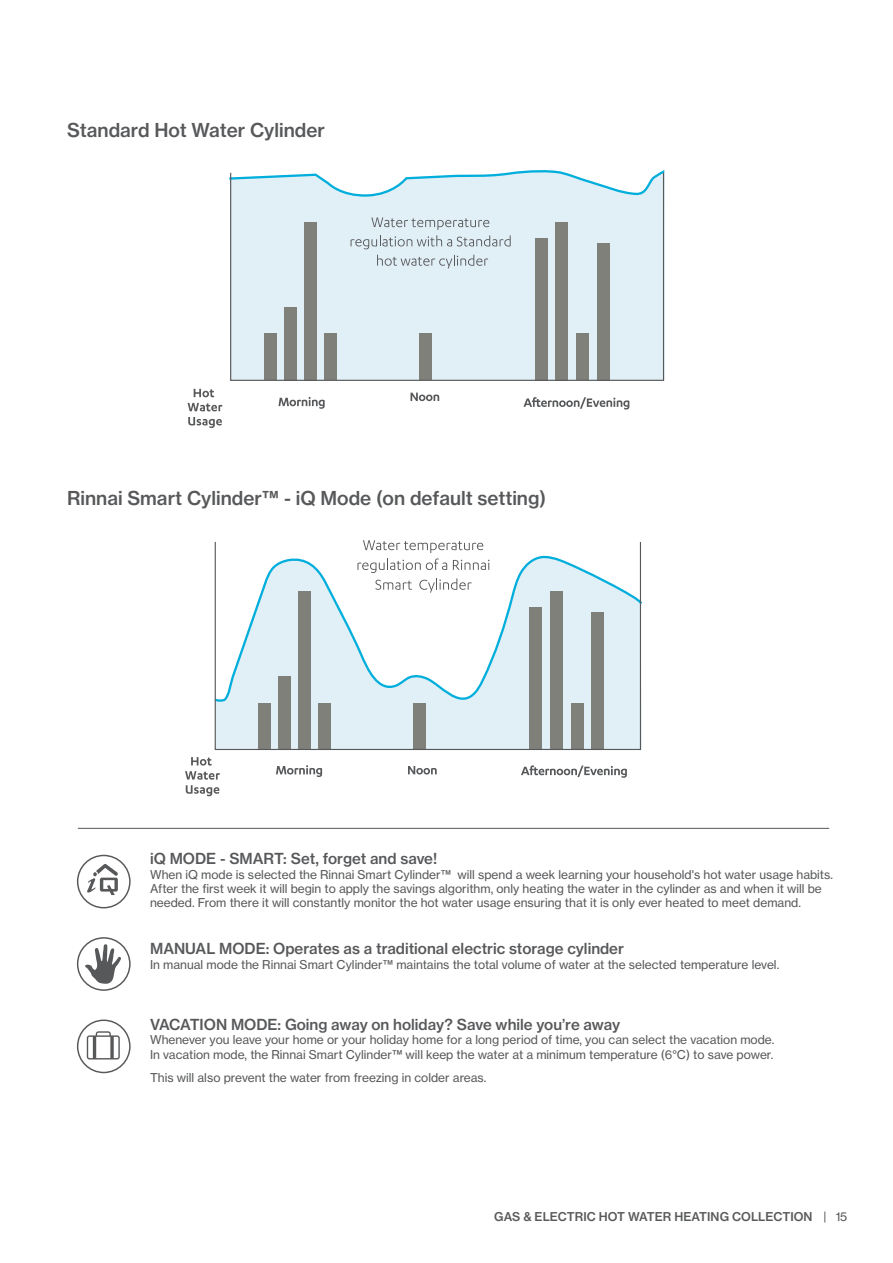
<style>
.page{position:relative;width:893px;height:1263px;background:#fff}
.page>*{position:absolute;margin:0;border:0;box-sizing:border-box;transform-origin:0 0}
.t1{font:18.9px "N Haas Grotesk TX Pro 65 Md";color:#57585a}
.t2{font:15px "N Haas Grotesk TX Pro 65 Md";color:#57585a}
.t3{font:12px/14.4px "N Haas Grotesk TX Pro 55 Rg";color:#57585a}
.t4{font:12px "N Haas Grotesk TX Pro 65 Md";letter-spacing:.005em;color:#57585a}
.s1{font-family:"N Haas Grotesk TX Pro 55 Rg"}
</style>
<div class="page">
<div style="left:217px;top:707px;width:425px;height:42px;background:#e1eff7"></div>
<div style="left:529px;top:607px;width:12px;height:142px;background:#80807b"></div>
<div style="left:550px;top:591px;width:12px;height:158px;background:#80807b"></div>
<div style="left:571px;top:703px;width:12px;height:46px;background:#80807b"></div>
<div style="left:413px;top:703px;width:12px;height:46px;background:#80807b"></div>
<div style="left:318px;top:703px;width:13px;height:46px;background:#80807b"></div>
<div style="left:259px;top:703px;width:12px;height:46px;background:#80807b"></div>
<div style="left:279px;top:676px;width:12px;height:73px;background:#80807b"></div>
<div style="left:592px;top:612px;width:12px;height:137px;background:#80807b"></div>
<div style="left:298px;top:591px;width:13px;height:158px;background:#80807b"></div>
<svg style="left:214px;top:554px;width:429px;height:153px"></svg>
<svg style="left:357px;top:540px;width:132px;height:53px"></svg>
<div style="left:215px;top:541px;width:426px;height:209px;border:1px solid #57585a"></div>
<div style="left:232px;top:199px;width:433px;height:181px;background:#e1eff7"></div>
<svg style="left:410px;top:393px;width:29px;height:8px"></svg>
<svg style="left:194px;top:389px;width:20px;height:8px"></svg>
<svg style="left:188px;top:403px;width:34px;height:8px"></svg>
<svg style="left:188px;top:417px;width:34px;height:11px"></svg>
<svg style="left:278px;top:397px;width:47px;height:12px"></svg>
<svg style="left:523px;top:397px;width:106px;height:12px"></svg>
<svg style="left:191px;top:757px;width:21px;height:8px"></svg>
<svg style="left:185px;top:771px;width:35px;height:25px"></svg>
<svg style="left:276px;top:765px;width:46px;height:12px"></svg>
<svg style="left:408px;top:766px;width:29px;height:8px"></svg>
<svg style="left:521px;top:765px;width:106px;height:13px"></svg>
<svg style="left:229px;top:170px;width:436px;height:29px"></svg>
<svg style="left:351px;top:217px;width:160px;height:32px;background:#cfdbe3"></svg>
<svg style="left:377px;top:255px;width:111px;height:13px"></svg>
<div style="left:535px;top:238px;width:12px;height:142px;background:#80807b"></div>
<div style="left:556px;top:222px;width:12px;height:158px;background:#80807b"></div>
<div style="left:577px;top:333px;width:12px;height:47px;background:#80807b"></div>
<div style="left:419px;top:333px;width:12px;height:47px;background:#80807b"></div>
<div style="left:324px;top:333px;width:12px;height:47px;background:#80807b"></div>
<div style="left:264px;top:333px;width:13px;height:47px;background:#80807b"></div>
<div style="left:284px;top:307px;width:12px;height:73px;background:#80807b"></div>
<div style="left:598px;top:243px;width:12px;height:137px;background:#80807b"></div>
<div style="left:304px;top:222px;width:12px;height:158px;background:#80807b"></div>
<div style="left:230px;top:172px;width:434px;height:209px;border:1px solid #57585a"></div>
<hr style="left:78px;top:828px;width:751px;height:1px;background:#57585a">
<svg style="left:87px;top:864px;width:31px;height:31px"></svg>
<div style="left:77px;top:855px;width:54px;height:53px;border:1px solid #57585a;border-radius:50%"></div>
<svg style="left:87px;top:1031px;width:33px;height:28px"></svg>
<div style="left:77px;top:1019px;width:54px;height:54px;border:1px solid #57585a;border-radius:50%"></div>
<svg style="left:85px;top:944px;width:36px;height:40px"></svg>
<div style="left:77px;top:937px;width:54px;height:54px;border:1px solid #57585a;border-radius:50%"></div>
<h1 class="t1" style="left:67px;top:118px;width:259px">Standard Hot Water Cylinder</h1>
<h1 class="t1" style="left:67px;top:486px;width:481px">Rinnai Smart Cylinder™ - iQ Mode (on default setting)</h1>
<p class="t2" style="left:150px;top:849px;width:289px">iQ MODE - SMART: Set, forget and save!</p>
<p class="t3" style="left:150px;top:867px;width:684px">When iQ mode is selected the Rinnai Smart Cylinder™ will spend a week learning your household's hot water usage habits.<br>After the first week it will begin to apply the savings algorithm, only heating the water in the cylinder as and when it will be needed. From there it will constantly monitor the hot water usage ensuring that it is only ever heated to meet demand.</p>
<p class="t2" style="left:150px;top:939px;width:475px">MANUAL MODE: Operates as a traditional electric storage cylinder</p>
<p class="t3" style="left:150px;top:957px;width:631px">In manual mode the Rinnai Smart Cylinder™ maintains the total volume of water at the selected temperature level.</p>
<p class="t2" style="left:150px;top:1015px;width:472px">VACATION MODE: Going away on holiday? Save while you’re away</p>
<p class="t3" style="left:150px;top:1033px;width:626px">Whenever you leave your home or your holiday home for a long period of time, you can select the vacation mode.<br>In vacation mode, the Rinnai Smart Cylinder™ will keep the water at a minimum temperature (6°C) to save power.</p>
<p class="t3" style="left:150px;top:1070px;width:338px">This will also prevent the water from freezing in colder areas.</p>
<p class="t4" style="left:494px;top:1209px;width:355px">GAS &amp; ELECTRIC HOT WATER HEATING COLLECTION <span class="s1">| 15</span></p>
</div>
